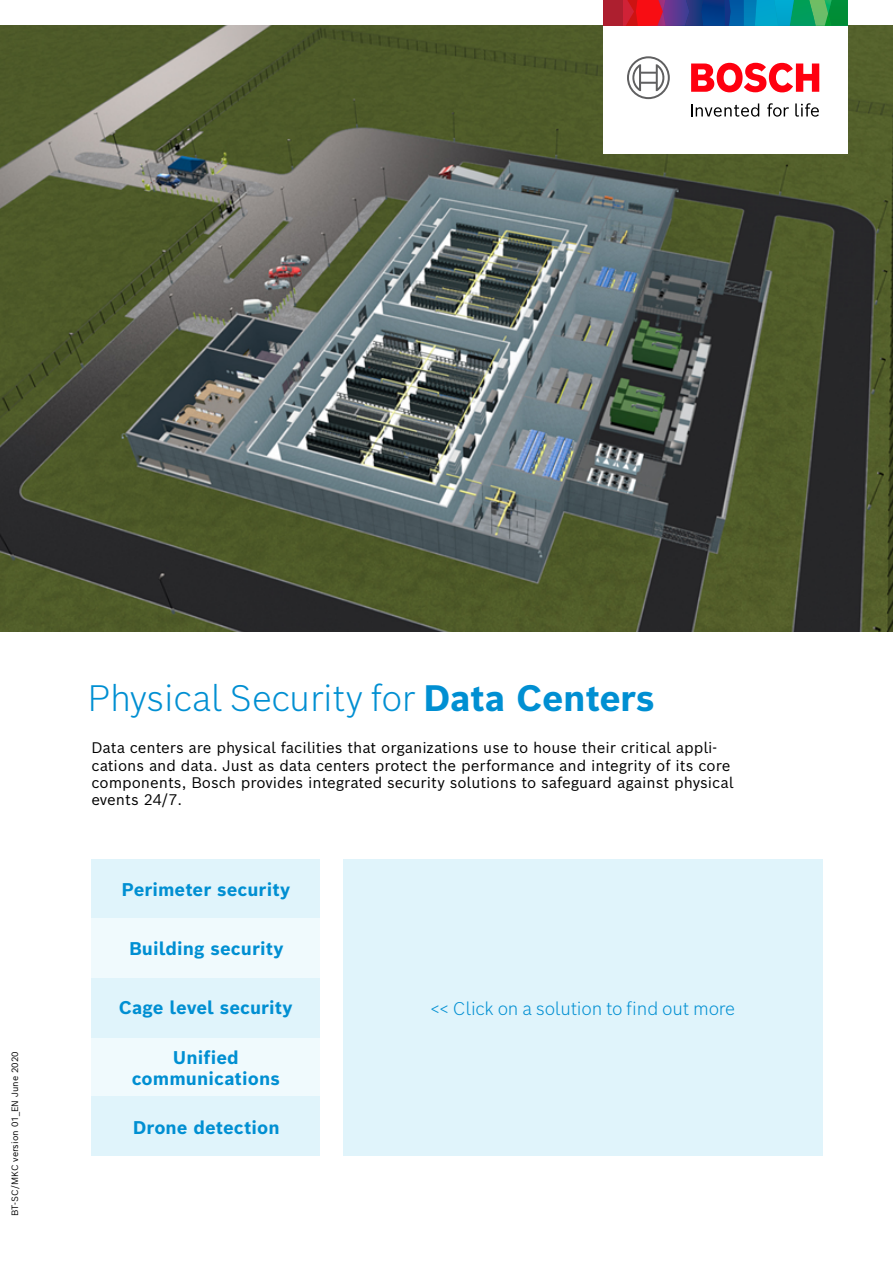
<style>
.page{position:relative;width:893px;height:1263px;background:#fff}
.page>*{position:absolute;margin:0;border:0;box-sizing:border-box;transform-origin:0 0}
.t1{font:300 36px "Bosch Sans";letter-spacing:-.01em;color:#008fd2}
.t2{font:700 18px/21px "Bosch Sans";letter-spacing:.005em;color:#008fd2;text-align:center}
.t3{font:300 18px "Bosch Sans";letter-spacing:-.01em;color:#008fd2}
.t4{font:15px/17.2px "Bosch Sans";color:#000}
.t5{font:9px "Bosch Sans";color:#000}
.s1{font-weight:700}
</style>
<div class="page">
<div style="left:91px;top:859px;width:229px;height:60px;background:#e0f4fb"></div>
<div style="left:91px;top:1037px;width:229px;height:60px;background:#f0fafd"></div>
<div style="left:91px;top:919px;width:229px;height:59px;background:#f0fafd"></div>
<div style="left:91px;top:1097px;width:229px;height:59px;background:#e0f4fb"></div>
<div style="left:91px;top:978px;width:229px;height:59px;background:#e0f4fb"></div>
<div style="left:343px;top:859px;width:480px;height:297px;background:#e0f4fb"></div>
<img style="left:0;top:26px;width:893px;height:605px">
<div style="left:604px;top:0;width:244px;height:154px;background:#fff"></div>
<svg style="left:622px;top:0;width:226px;height:26px;background:#3c6377"></svg>
<div style="left:604px;top:0;width:18px;height:26px;background:#ad1f2f"></div>
<svg style="left:691px;top:103px;width:68px;height:14px"></svg>
<svg style="left:767px;top:103px;width:22px;height:14px"></svg>
<svg style="left:795px;top:103px;width:24px;height:14px"></svg>
<svg style="left:691px;top:63px;width:128px;height:29px"></svg>
<svg style="left:627px;top:56px;width:43px;height:43px"></svg>
<p class="t5" style="left:9px;top:1216px;width:166px;rotate:-90deg">BT-SC/MKC version 01_EN June 2020</p>
<h1 class="t1" style="left:88px;top:674px;width:568px">Physical Security for <span class="s1">Data Centers</span></h1>
<p class="t4" style="left:91px;top:739px;width:644px">Data centers are physical facilities that organizations use to house their critical appli&shy;cations and data. Just as data centers protect the performance and integrity of its core components, Bosch provides integrated security solutions to safeguard against physical events 24/7.</p>
<p class="t2" style="left:121px;top:878px;width:170px">Perimeter security</p>
<p class="t2" style="left:129px;top:937px;width:156px">Building security</p>
<p class="t2" style="left:119px;top:997px;width:175px">Cage level security</p>
<p class="t3" style="left:430px;top:996px;width:306px">&lt;&lt; Click on a solution to find out more</p>
<p class="t2" style="left:132px;top:1047px;width:150px">Unified communications</p>
<p class="t2" style="left:133px;top:1116px;width:149px">Drone detection</p>
</div>
